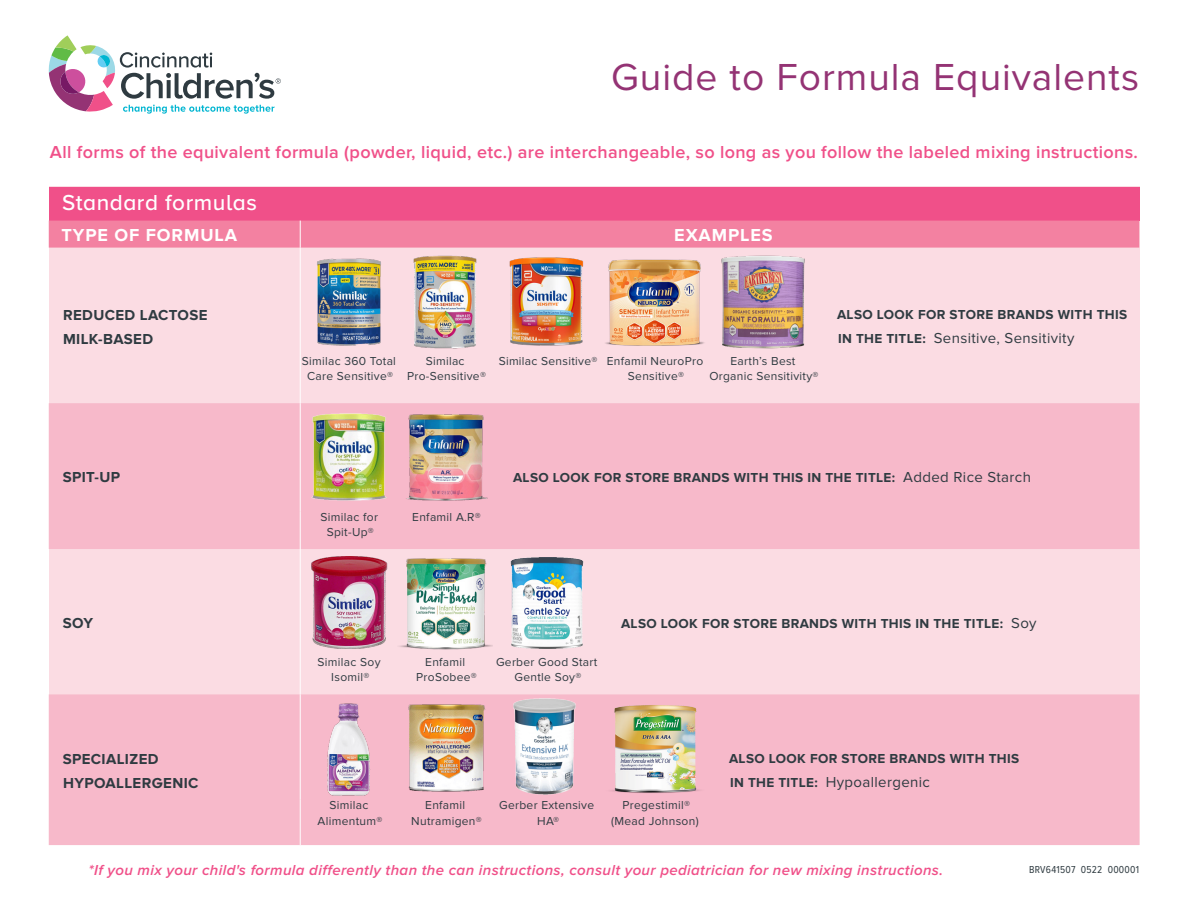
<style>
.page{position:relative;width:1188px;height:918px;background:#fff}
.page>*{position:absolute;margin:0;border:0;box-sizing:border-box;transform-origin:0 0}
.t1{font:39px "Proxima Nova";letter-spacing:.025em;color:#943374}
.t2{font:500 22.5px "Proxima Nova A";letter-spacing:.025em;color:#fff}
.t3{font:600 18px "Proxima Nova";letter-spacing:.02em;color:#f05089}
.t4{font:700 18px "Proxima Nova";letter-spacing:.05em;color:#fff}
.t5{font:italic 600 15px "Proxima Nova";letter-spacing:.025em;color:#f05089}
.t6{font:700 15px/24px "Proxima Nova A";letter-spacing:.025em;color:#2f3b41}
.t7{font:15px "Proxima Nova";letter-spacing:.025em;color:#2f3b41}
.t8{font:700 13.5px "Proxima Nova";letter-spacing:.025em;color:#2f3b41}
.t9{font:12px/15px "Proxima Nova";letter-spacing:.025em;color:#2f3b41;text-align:center}
.t10{font:10.5px "Proxima Nova Cond";letter-spacing:.025em;color:#2f3b41}
.s1{font-weight:700;font-size:13.5px}
.s2{font-weight:400;font-size:15px}
</style>
<div class="page">
<div style="left:49px;top:187px;width:1090px;height:658px;background:#fbdce3"></div>
<div style="left:49px;top:187px;width:1090px;height:34px;background:#f05089"></div>
<svg style="left:49px;top:403px;width:1090px;height:442px;fill:#f7b9ca"></svg>
<div style="left:49px;top:221px;width:1090px;height:27px;background:#f381a1"></div>
<hr style="left:300px;top:248px;width:1px;height:108px;background:#fff">
<hr style="left:300px;top:356px;width:1px;height:47px;background:#fff">
<hr style="left:300px;top:403px;width:1px;height:108px;background:#fff">
<hr style="left:300px;top:511px;width:1px;height:38px;background:#fff">
<hr style="left:300px;top:549px;width:1px;height:108px;background:#fff">
<hr style="left:300px;top:657px;width:1px;height:37px;background:#fff">
<hr style="left:300px;top:694px;width:1px;height:105px;background:#fff">
<hr style="left:300px;top:799px;width:1px;height:46px;background:#fff">
<img style="left:317px;top:258px;width:64px;height:88px">
<img style="left:413px;top:255px;width:64px;height:94px">
<img style="left:509px;top:257px;width:75px;height:89px">
<img style="left:605px;top:259px;width:99px;height:87px">
<img style="left:721px;top:255px;width:84px;height:94px">
<img style="left:301px;top:404px;width:97px;height:107px">
<img style="left:398px;top:410px;width:94px;height:94px">
<img style="left:303px;top:557px;width:92px;height:92px">
<img style="left:398px;top:553px;width:95px;height:104px">
<img style="left:502px;top:557px;width:90px;height:91px">
<img style="left:301px;top:701px;width:96px;height:97px">
<img style="left:398px;top:696px;width:95px;height:103px">
<img style="left:497px;top:699px;width:95px;height:96px">
<img style="left:606px;top:699px;width:98px;height:99px">
<svg style="left:49px;top:35px;width:232px;height:79px"></svg>
<h1 class="t1" style="left:611px;top:54px;width:530px">Guide to Formula Equivalents</h1>
<p class="t3" style="left:50px;top:142px;width:1090px">All forms of the equivalent formula (powder, liquid, etc.) are interchangeable, so long as you follow the labeled mixing instructions.</p>
<p class="t2" style="left:62px;top:189px;width:196px">Standard formulas</p>
<p class="t4" style="left:61px;top:225px;width:177px">TYPE OF FORMULA</p>
<p class="t4" style="left:674px;top:225px;width:100px">EXAMPLES</p>
<p class="t6" style="left:63px;top:303px;width:146px">REDUCED LACTOSE<br>MILK-BASED</p>
<p class="t8" style="left:837px;top:307px;width:292px">ALSO LOOK FOR STORE BRANDS WITH THIS</p>
<p class="t7" style="left:838px;top:329px;width:238px"><span class="s1">IN THE TITLE:</span> Sensitive, Sensitivity</p>
<p class="t9" style="left:302px;top:354px;width:96px">Similac 360 Total<br>Care Sensitive®</p>
<p class="t9" style="left:407px;top:354px;width:80px">Similac<br>Pro-Sensitive®</p>
<p class="t9" style="left:499px;top:354px;width:100px">Similac Sensitive®</p>
<p class="t9" style="left:607px;top:354px;width:98px">Enfamil NeuroPro<br>Sensitive®</p>
<p class="t9" style="left:709px;top:354px;width:111px">Earth’s Best<br>Organic Sensitivity®</p>
<p class="t6" style="left:63px;top:466px;width:59px">SPIT-UP</p>
<p class="t8" style="left:513px;top:470px;width:519px">ALSO LOOK FOR STORE BRANDS WITH THIS IN THE TITLE: <span class="s2">Added Rice Starch</span></p>
<p class="t9" style="left:321px;top:510px;width:59px">Similac for<br>Spit-Up®</p>
<p class="t9" style="left:412px;top:510px;width:70px">Enfamil A.R®</p>
<p class="t6" style="left:63px;top:611px;width:32px">SOY</p>
<p class="t8" style="left:621px;top:615px;width:417px">ALSO LOOK FOR STORE BRANDS WITH THIS IN THE TITLE: <span class="s2">Soy</span></p>
<p class="t9" style="left:318px;top:655px;width:64px">Similac Soy<br>Isomil®</p>
<p class="t9" style="left:416px;top:655px;width:62px">Enfamil<br>ProSobee®</p>
<p class="t9" style="left:496px;top:655px;width:103px">Gerber Good Start<br>Gentle Soy®</p>
<p class="t6" style="left:63px;top:747px;width:137px">SPECIALIZED<br>HYPOALLERGENIC</p>
<p class="t8" style="left:729px;top:751px;width:292px">ALSO LOOK FOR STORE BRANDS WITH THIS</p>
<p class="t7" style="left:730px;top:773px;width:202px"><span class="s1">IN THE TITLE:</span> Hypoallergenic</p>
<p class="t9" style="left:318px;top:797px;width:66px;line-height:16.5px">Similac<br>Alimentum®</p>
<p class="t9" style="left:411px;top:797px;width:72px;line-height:16.5px">Enfamil<br>Nutramigen®</p>
<p class="t9" style="left:499px;top:797px;width:96px;line-height:16.5px">Gerber Extensive<br>HA®</p>
<p class="t9" style="left:611px;top:797px;width:89px;line-height:16.5px">Pregestimil® (Mead Johnson)</p>
<p class="t5" style="left:89px;top:862px;width:856px">*If you mix your child's formula differently than the can instructions, consult your pediatrician for new mixing instructions.</p>
<p class="t10" style="left:1029px;top:862px;width:112px">BRV641507 0522 000001</p>
</div>
